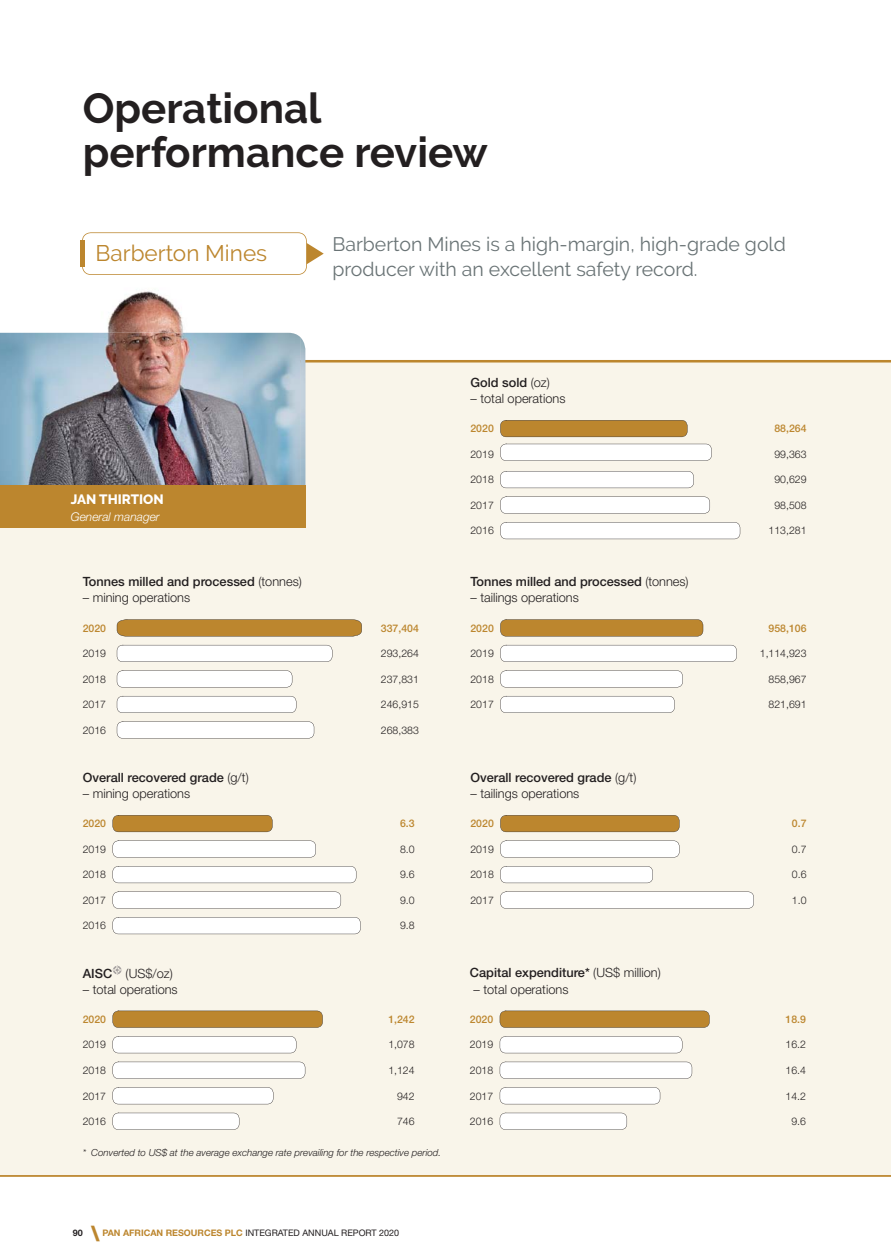
<style>
.page{position:relative;width:891px;height:1260px;background:#fff}
.page>*{position:absolute;margin:0;border:0;box-sizing:border-box;transform-origin:0 0}
.t1{font:700 42px/43.5px "Raleway";color:#231f20}
.t2{font:22.5px "Raleway";color:#bc862e}
.t3{font:800 21px "Helvetica Neue LT Std";color:#bc862e}
.t4{font:19.5px/25.5px "Raleway";color:#697375}
.t5{font:800 13.5px "Raleway";color:#fff}
.t6{font:500 12.75px "Helvetica Neue LT Std";color:#231f20}
.t7{font:300 12.75px "Helvetica Neue LT Std";color:#231f20}
.t8{font:italic 300 12px "Helvetica Neue LT Std";color:#fff}
.t9{font:300 10.5px "Helvetica Neue LT Std";color:#231f20}
.t10{font:500 10.5px "Helvetica Neue LT Std";color:#bc862e}
.t11{font:italic 300 9.75px "Helvetica Neue LT Std";color:#231f20}
.t12{font:9px "Helvetica Neue LT Std";color:#231f20}
.t13{font:700 9px "Helvetica Neue LT Std";color:#231f20}
.s1{font-weight:300}
.s2{font-weight:500}
.s3{font-weight:700;color:#bc862e}
</style>
<div class="page">
<div style="left:0;top:361px;width:890px;height:815px;background:#f9f5ea"></div>
<img style="left:0;top:291px;width:291px;height:42px">
<img style="left:0;top:333px;width:300px;height:151px">
<div style="left:0;top:484px;width:305px;height:43px;background:#bc862e"></div>
<hr style="left:80px;top:240px;width:4px;height:27px;background:#bc862e">
<svg style="left:82px;top:232px;width:242px;height:43px"></svg>
<svg style="left:500px;top:420px;width:187px;height:17px;background:#b68431"></svg>
<svg style="left:500px;top:444px;width:211px;height:17px"></svg>
<svg style="left:500px;top:471px;width:193px;height:17px"></svg>
<svg style="left:500px;top:496px;width:210px;height:17px"></svg>
<svg style="left:500px;top:522px;width:240px;height:17px"></svg>
<svg style="left:117px;top:619px;width:245px;height:17px;background:#ba8633"></svg>
<svg style="left:117px;top:645px;width:215px;height:17px"></svg>
<svg style="left:117px;top:670px;width:175px;height:17px"></svg>
<svg style="left:117px;top:696px;width:179px;height:17px"></svg>
<svg style="left:117px;top:721px;width:197px;height:17px"></svg>
<svg style="left:500px;top:619px;width:203px;height:17px;background:#b98633"></svg>
<svg style="left:500px;top:645px;width:236px;height:17px"></svg>
<svg style="left:500px;top:670px;width:182px;height:17px"></svg>
<svg style="left:500px;top:696px;width:174px;height:17px"></svg>
<svg style="left:112px;top:815px;width:160px;height:17px;background:#b78432"></svg>
<svg style="left:112px;top:840px;width:204px;height:17px"></svg>
<svg style="left:112px;top:866px;width:244px;height:17px"></svg>
<svg style="left:112px;top:891px;width:229px;height:17px"></svg>
<svg style="left:112px;top:917px;width:248px;height:17px"></svg>
<svg style="left:500px;top:815px;width:179px;height:17px;background:#b68431"></svg>
<svg style="left:500px;top:840px;width:179px;height:17px"></svg>
<svg style="left:500px;top:866px;width:153px;height:17px"></svg>
<svg style="left:500px;top:891px;width:253px;height:17px"></svg>
<svg style="left:112px;top:965px;width:10px;height:10px"></svg>
<svg style="left:112px;top:1010px;width:211px;height:17px;background:#ba8836"></svg>
<svg style="left:112px;top:1036px;width:184px;height:17px"></svg>
<svg style="left:112px;top:1061px;width:193px;height:17px"></svg>
<svg style="left:112px;top:1087px;width:161px;height:17px"></svg>
<svg style="left:112px;top:1112px;width:127px;height:17px"></svg>
<svg style="left:499px;top:1010px;width:210px;height:17px;background:#ba8836"></svg>
<svg style="left:499px;top:1036px;width:183px;height:17px"></svg>
<svg style="left:499px;top:1061px;width:193px;height:17px"></svg>
<svg style="left:499px;top:1087px;width:161px;height:17px"></svg>
<svg style="left:499px;top:1112px;width:128px;height:17px"></svg>
<h1 class="t1" style="left:83px;top:86px;width:406px">Operational performance review</h1>
<h2 class="t2" style="left:95px;top:240px;width:173px">Barberton Mines</h2>
<p class="t5" style="left:71px;top:491px;width:94px">JAN THIRTION</p>
<p class="t8" style="left:71px;top:512px;width:90px">General manager</p>
<h3 class="t4" style="left:332px;top:231px;width:455px">Barberton Mines is a high-margin, high-grade gold producer with an excellent safety record.</h3>
<p class="t6" style="left:470px;top:377px;width:81px">Gold sold <span class="s1">(oz)</span></p>
<p class="t7" style="left:470px;top:394px;width:96px">– total operations</p>
<p class="t10" style="left:470px;top:425px;width:25px">2020</p>
<p class="t10" style="left:774px;top:425px;width:34px">88,264</p>
<p class="t9" style="left:470px;top:450px;width:25px">2019</p>
<p class="t9" style="left:774px;top:450px;width:34px">99,363</p>
<p class="t9" style="left:470px;top:476px;width:25px">2018</p>
<p class="t9" style="left:774px;top:476px;width:34px">90,629</p>
<p class="t9" style="left:470px;top:501px;width:25px">2017</p>
<p class="t9" style="left:774px;top:501px;width:34px">98,508</p>
<p class="t9" style="left:470px;top:527px;width:25px">2016</p>
<p class="t9" style="left:768px;top:527px;width:39px">113,281</p>
<p class="t6" style="left:83px;top:577px;width:220px">Tonnes milled and processed <span class="s1">(tonnes)</span></p>
<p class="t7" style="left:83px;top:593px;width:109px">– mining operations</p>
<p class="t10" style="left:83px;top:624px;width:25px">2020</p>
<p class="t10" style="left:381px;top:624px;width:39px">337,404</p>
<p class="t9" style="left:83px;top:650px;width:25px">2019</p>
<p class="t9" style="left:381px;top:650px;width:39px">293,264</p>
<p class="t9" style="left:83px;top:675px;width:25px">2018</p>
<p class="t9" style="left:381px;top:675px;width:39px">237,831</p>
<p class="t9" style="left:83px;top:701px;width:25px">2017</p>
<p class="t9" style="left:381px;top:701px;width:39px">246,915</p>
<p class="t9" style="left:83px;top:726px;width:25px">2016</p>
<p class="t9" style="left:381px;top:726px;width:39px">268,383</p>
<p class="t6" style="left:83px;top:772px;width:167px">Overall recovered grade <span class="s1">(g/t)</span></p>
<p class="t7" style="left:83px;top:789px;width:109px">– mining operations</p>
<p class="t10" style="left:83px;top:820px;width:25px">2020</p>
<p class="t10" style="left:400px;top:820px;width:16px">6.3</p>
<p class="t9" style="left:83px;top:845px;width:25px">2019</p>
<p class="t9" style="left:400px;top:845px;width:16px">8.0</p>
<p class="t9" style="left:83px;top:871px;width:25px">2018</p>
<p class="t9" style="left:400px;top:871px;width:16px">9.6</p>
<p class="t9" style="left:83px;top:896px;width:25px">2017</p>
<p class="t9" style="left:400px;top:896px;width:16px">9.0</p>
<p class="t9" style="left:83px;top:922px;width:25px">2016</p>
<p class="t9" style="left:400px;top:922px;width:16px">9.8</p>
<p class="t7" style="left:83px;top:969px;width:92px"><span class="s2">AISC</span> (US$/oz)</p>
<p class="t7" style="left:83px;top:985px;width:96px">– total operations</p>
<p class="t10" style="left:83px;top:1015px;width:25px">2020</p>
<p class="t10" style="left:388px;top:1015px;width:28px">1,242</p>
<p class="t9" style="left:83px;top:1041px;width:25px">2019</p>
<p class="t9" style="left:388px;top:1041px;width:28px">1,078</p>
<p class="t9" style="left:83px;top:1066px;width:25px">2018</p>
<p class="t9" style="left:388px;top:1066px;width:28px">1,124</p>
<p class="t9" style="left:83px;top:1092px;width:25px">2017</p>
<p class="t9" style="left:397px;top:1092px;width:19px">942</p>
<p class="t9" style="left:83px;top:1117px;width:25px">2016</p>
<p class="t9" style="left:397px;top:1117px;width:19px">746</p>
<p class="t11" style="left:83px;top:1149px;width:360px">* Converted to US$ at the average exchange rate prevailing for the respective period.</p>
<p class="t13" style="left:73px;top:1229px;width:12px">90</p>
<h3 class="t3" style="left:91px;top:1225px;width:10px">\</h3>
<p class="t12" style="left:102px;top:1229px;width:298px"><span class="s3">PAN AFRICAN RESOURCES PLC</span> INTEGRATED ANNUAL REPORT 2020</p>
<p class="t6" style="left:470px;top:577px;width:220px">Tonnes milled and processed <span class="s1">(tonnes)</span></p>
<p class="t7" style="left:470px;top:593px;width:110px">– tailings operations</p>
<p class="t10" style="left:470px;top:624px;width:25px">2020</p>
<p class="t10" style="left:768px;top:624px;width:39px">958,106</p>
<p class="t9" style="left:470px;top:650px;width:25px">2019</p>
<p class="t9" style="left:759px;top:650px;width:48px">1,114,923</p>
<p class="t9" style="left:470px;top:675px;width:25px">2018</p>
<p class="t9" style="left:768px;top:675px;width:39px">858,967</p>
<p class="t9" style="left:470px;top:701px;width:25px">2017</p>
<p class="t9" style="left:768px;top:701px;width:39px">821,691</p>
<p class="t6" style="left:470px;top:772px;width:167px">Overall recovered grade <span class="s1">(g/t)</span></p>
<p class="t7" style="left:470px;top:789px;width:110px">– tailings operations</p>
<p class="t10" style="left:470px;top:820px;width:25px">2020</p>
<p class="t10" style="left:792px;top:820px;width:16px">0.7</p>
<p class="t9" style="left:470px;top:845px;width:25px">2019</p>
<p class="t9" style="left:792px;top:845px;width:16px">0.7</p>
<p class="t9" style="left:470px;top:871px;width:25px">2018</p>
<p class="t9" style="left:792px;top:871px;width:16px">0.6</p>
<p class="t9" style="left:470px;top:896px;width:25px">2017</p>
<p class="t9" style="left:792px;top:896px;width:16px">1.0</p>
<p class="t6" style="left:470px;top:968px;width:192px">Capital expenditure* <span class="s1">(US$ million)</span></p>
<p class="t7" style="left:473px;top:984px;width:96px">– total operations</p>
<p class="t10" style="left:470px;top:1015px;width:25px">2020</p>
<p class="t10" style="left:785px;top:1015px;width:22px">18.9</p>
<p class="t9" style="left:470px;top:1041px;width:25px">2019</p>
<p class="t9" style="left:785px;top:1041px;width:22px">16.2</p>
<p class="t9" style="left:470px;top:1066px;width:25px">2018</p>
<p class="t9" style="left:785px;top:1066px;width:22px">16.4</p>
<p class="t9" style="left:470px;top:1092px;width:25px">2017</p>
<p class="t9" style="left:785px;top:1092px;width:22px">14.2</p>
<p class="t9" style="left:470px;top:1117px;width:25px">2016</p>
<p class="t9" style="left:791px;top:1117px;width:16px">9.6</p>
</div>
